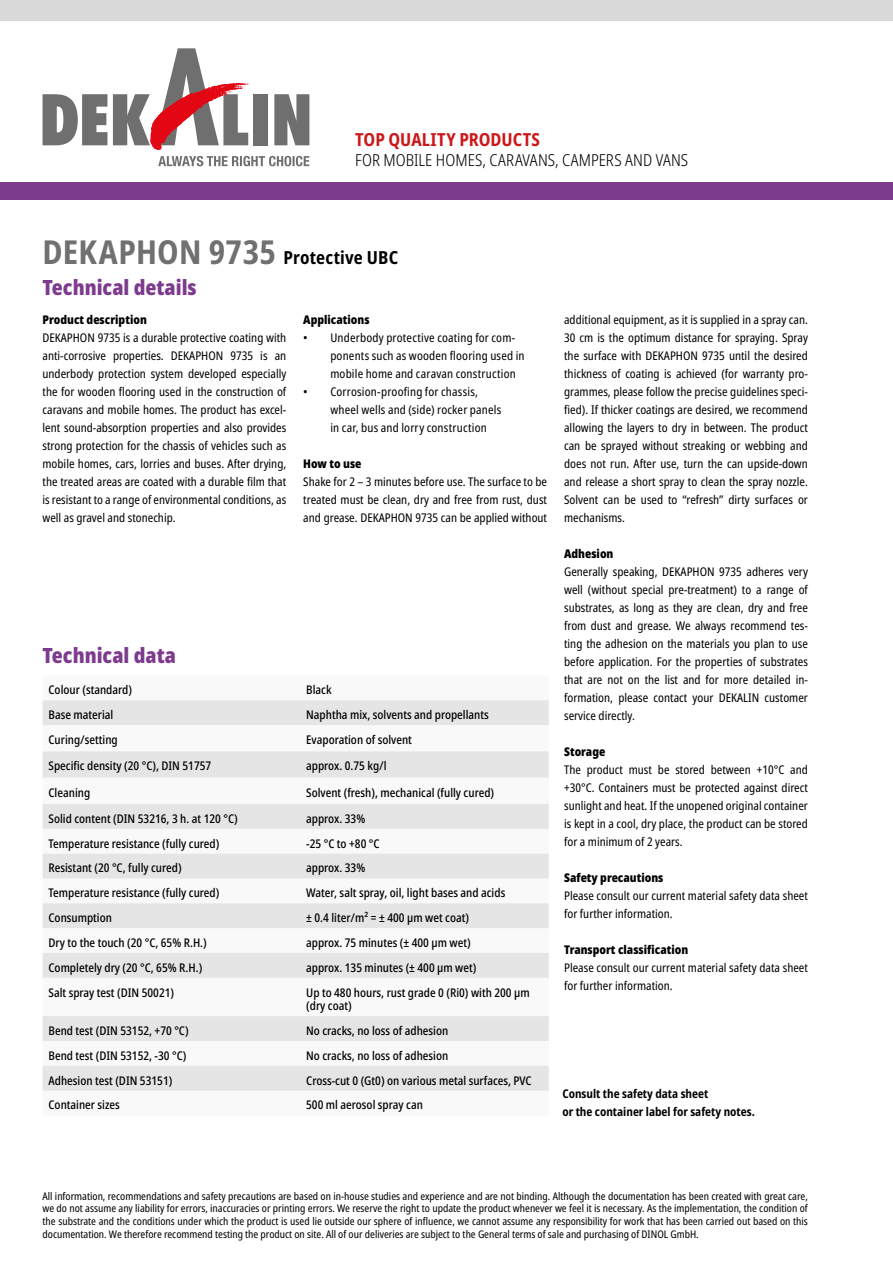
<style>
.page{position:relative;width:893px;height:1263px;background:#fff}
.page>*{position:absolute;margin:0;border:0;box-sizing:border-box;transform-origin:0 0}
.t1{font:900 condensed 21px "Noto Sans";color:#7d3b8e}
.t2{font:700 condensed 18px "Noto Sans";letter-spacing:.01em;color:#000}
.t3{font:700 condensed 18px "Noto Sans";color:#cd1719}
.t4{font:300 condensed 16.5px "Noto Sans";color:#000}
.t5{font:condensed 12px/18px "Noto Sans";color:#000;text-align:justify}
.t6{font:500 condensed 12px/13.5px "Noto Sans";color:#000}
.t7{font:900 condensed 12px "Noto Sans";color:#000}
.t8{font:700 condensed 12px/18px "Noto Sans";color:#000}
.t9{font:condensed 10.5px/12.6px "Noto Sans";color:#000;text-align:justify}
.s1{font-size:33px;color:#70706f}
</style>
<div class="page">
<div style="left:0;top:0;width:893px;height:21px;background:#dadada"></div>
<svg style="left:43px;top:94px;width:64px;height:51px"></svg>
<div style="left:253px;top:94px;width:14px;height:51px;background:#706f6f"></div>
<svg style="left:274px;top:94px;width:35px;height:51px;background:#828181"></svg>
<svg style="left:113px;top:48px;width:135px;height:102px"></svg>
<svg style="left:158px;top:156px;width:151px;height:10px"></svg>
<div style="left:0;top:183px;width:893px;height:17px;background:#7d3b8e"></div>
<svg style="left:43px;top:700px;width:506px;height:390px;fill:#e9e9e9"></svg>
<h2 class="t3" style="left:355px;top:126px;width:186px">TOP QUALITY PRODUCTS</h2>
<h3 class="t4" style="left:355px;top:148px;width:335px">FOR MOBILE HOMES, CARAVANS, CAMPERS AND VANS</h3>
<h2 class="t2" style="left:43px;top:244px;width:357px"><span class="s1">DEKAPHON 9735</span> Protective UBC</h2>
<h1 class="t1" style="left:43px;top:272px;width:156px">Technical details</h1>
<p class="t7" style="left:43px;top:311px;width:106px">Product description</p>
<p class="t5" style="left:43px;top:329px;width:245px">DEKAPHON 9735 is a durable protective coating with anti-corrosive properties. DEKAPHON 9735 is an underbody protection system developed especially the for wooden flooring used in the construction of caravans and mobile homes. The product has excel&shy;lent sound-absorption properties and also provides strong protection for the chassis of vehicles such as mobile homes, cars, lorries and buses. After drying, the treated areas are coated with a durable film that is resistant to a range of environmental conditions, as well as gravel and stonechip.</p>
<p class="t7" style="left:303px;top:311px;width:68px">Applications</p>
<p class="t5" style="left:330px;top:329px;width:196px;text-align:left;text-indent:-27px">• Underbody protective coating for com&shy;ponents such as wooden flooring used in mobile home and caravan construction</p>
<p class="t5" style="left:330px;top:383px;width:172px;text-align:left;text-indent:-27px">• Corrosion-proofing for chassis, wheel wells and (side) rocker panels in car, bus and lorry construction</p>
<p class="t7" style="left:303px;top:455px;width:60px">How to use</p>
<p class="t5" style="left:303px;top:473px;width:245px">Shake for 2 – 3 minutes before use. The surface to be treated must be clean, dry and free from rust, dust and grease. DEKAPHON 9735 can be applied without</p>
<p class="t5" style="left:564px;top:311px;width:245px">additional equipment, as it is supplied in a spray can.<br>30 cm is the optimum distance for spraying. Spray the surface with DEKAPHON 9735 until the desired thickness of coating is achieved (for warranty pro&shy;grammes, please follow the precise guidelines speci&shy;fied). If thicker coatings are desired, we recommend allowing the layers to dry in between. The product can be sprayed without streaking or webbing and does not run. After use, turn the can upside-down and release a short spray to clean the spray nozzle.<br>Solvent can be used to “refresh” dirty surfaces or mechanisms.</p>
<p class="t7" style="left:564px;top:545px;width:51px">Adhesion</p>
<p class="t5" style="left:564px;top:563px;width:245px">Generally speaking, DEKAPHON 9735 adheres very well (without special pre-treatment) to a range of substrates, as long as they are clean, dry and free from dust and grease. We always recommend tes&shy;ting the adhesion on the materials you plan to use before application. For the properties of substrates that are not on the list and for more detailed in&shy;formation, please contact your DEKALIN customer service directly.</p>
<p class="t7" style="left:564px;top:743px;width:43px">Storage</p>
<p class="t5" style="left:564px;top:761px;width:245px">The product must be stored between +10°C and +30°C. Containers must be protected against direct sunlight and heat. If the unopened original container is kept in a cool, dry place, the product can be stored for a minimum of 2 years.</p>
<p class="t7" style="left:564px;top:869px;width:101px">Safety precautions</p>
<p class="t5" style="left:564px;top:887px;width:245px">Please consult our current material safety data sheet for further information.</p>
<p class="t7" style="left:564px;top:941px;width:126px">Transport classification</p>
<p class="t5" style="left:564px;top:959px;width:245px">Please consult our current material safety data sheet for further information.</p>
<h1 class="t1" style="left:43px;top:639px;width:135px">Technical data</h1>
<p class="t6" style="left:49px;top:683px;width:85px">Colour (standard)</p>
<p class="t6" style="left:306px;top:683px;width:27px">Black</p>
<p class="t6" style="left:49px;top:708px;width:66px">Base material</p>
<p class="t6" style="left:306px;top:708px;width:184px">Naphtha mix, solvents and propellants</p>
<p class="t6" style="left:49px;top:733px;width:71px">Curing/setting</p>
<p class="t6" style="left:306px;top:733px;width:107px">Evaporation of solvent</p>
<p class="t6" style="left:49px;top:759px;width:164px">Specific density (20 °C), DIN 51757</p>
<p class="t6" style="left:306px;top:759px;width:82px">approx. 0.75 kg/l</p>
<p class="t6" style="left:49px;top:786px;width:43px">Cleaning</p>
<p class="t6" style="left:306px;top:786px;width:189px">Solvent (fresh), mechanical (fully cured)</p>
<p class="t6" style="left:49px;top:812px;width:191px">Solid content (DIN 53216, 3 h. at 120 °C)</p>
<p class="t6" style="left:306px;top:812px;width:61px">approx. 33%</p>
<p class="t6" style="left:49px;top:837px;width:172px">Temperature resistance (fully cured)</p>
<p class="t6" style="left:306px;top:837px;width:75px">-25 °C to +80 °C</p>
<p class="t6" style="left:49px;top:862px;width:135px">Resistant (20 °C, fully cured)</p>
<p class="t6" style="left:306px;top:862px;width:61px">approx. 33%</p>
<p class="t6" style="left:49px;top:886px;width:172px">Temperature resistance (fully cured)</p>
<p class="t6" style="left:306px;top:886px;width:201px">Water, salt spray, oil, light bases and acids</p>
<p class="t6" style="left:49px;top:911px;width:65px">Consumption</p>
<p class="t6" style="left:306px;top:911px;width:164px">± 0.4 liter/m² = ± 400 µm wet coat)</p>
<p class="t6" style="left:49px;top:936px;width:160px">Dry to the touch (20 °C, 65% R.H.)</p>
<p class="t6" style="left:306px;top:936px;width:166px">approx. 75 minutes (± 400 µm wet)</p>
<p class="t6" style="left:49px;top:961px;width:155px">Completely dry (20 °C, 65% R.H.)</p>
<p class="t6" style="left:306px;top:961px;width:172px">approx. 135 minutes (± 400 µm wet)</p>
<p class="t6" style="left:49px;top:986px;width:127px">Salt spray test (DIN 50021)</p>
<p class="t6" style="left:306px;top:986px;width:225px">Up to 480 hours, rust grade 0 (Ri0) with 200 µm (dry coat)</p>
<p class="t6" style="left:49px;top:1024px;width:142px">Bend test (DIN 53152, +70 °C)</p>
<p class="t6" style="left:306px;top:1024px;width:144px">No cracks, no loss of adhesion</p>
<p class="t6" style="left:49px;top:1049px;width:139px">Bend test (DIN 53152, -30 °C)</p>
<p class="t6" style="left:306px;top:1049px;width:144px">No cracks, no loss of adhesion</p>
<p class="t6" style="left:49px;top:1074px;width:125px">Adhesion test (DIN 53151)</p>
<p class="t6" style="left:306px;top:1074px;width:227px">Cross-cut 0 (Gt0) on various metal surfaces, PVC</p>
<p class="t6" style="left:49px;top:1099px;width:73px">Container sizes</p>
<p class="t6" style="left:306px;top:1099px;width:118px">500 ml aerosol spray can</p>
<p class="t8" style="left:562px;top:1085px;width:194px">Consult the safety data sheet<br>or the container label for safety notes.</p>
<p class="t9" style="left:43px;top:1190px;width:767px">All information, recommendations and safety precautions are based on in-house studies and experience and are not binding. Although the documentation has been created with great care, we do not assume any liability for errors, inaccuracies or printing errors. We reserve the right to update the product whenever we feel it is necessary. As the implementation, the condition of the substrate and the conditions under which the product is used lie outside our sphere of influence, we cannot assume any responsibility for work that has been carried out based on this documentation. We therefore recommend testing the product on site. All of our deliveries are subject to the General terms of sale and purchasing of DINOL GmbH.</p>
</div>
